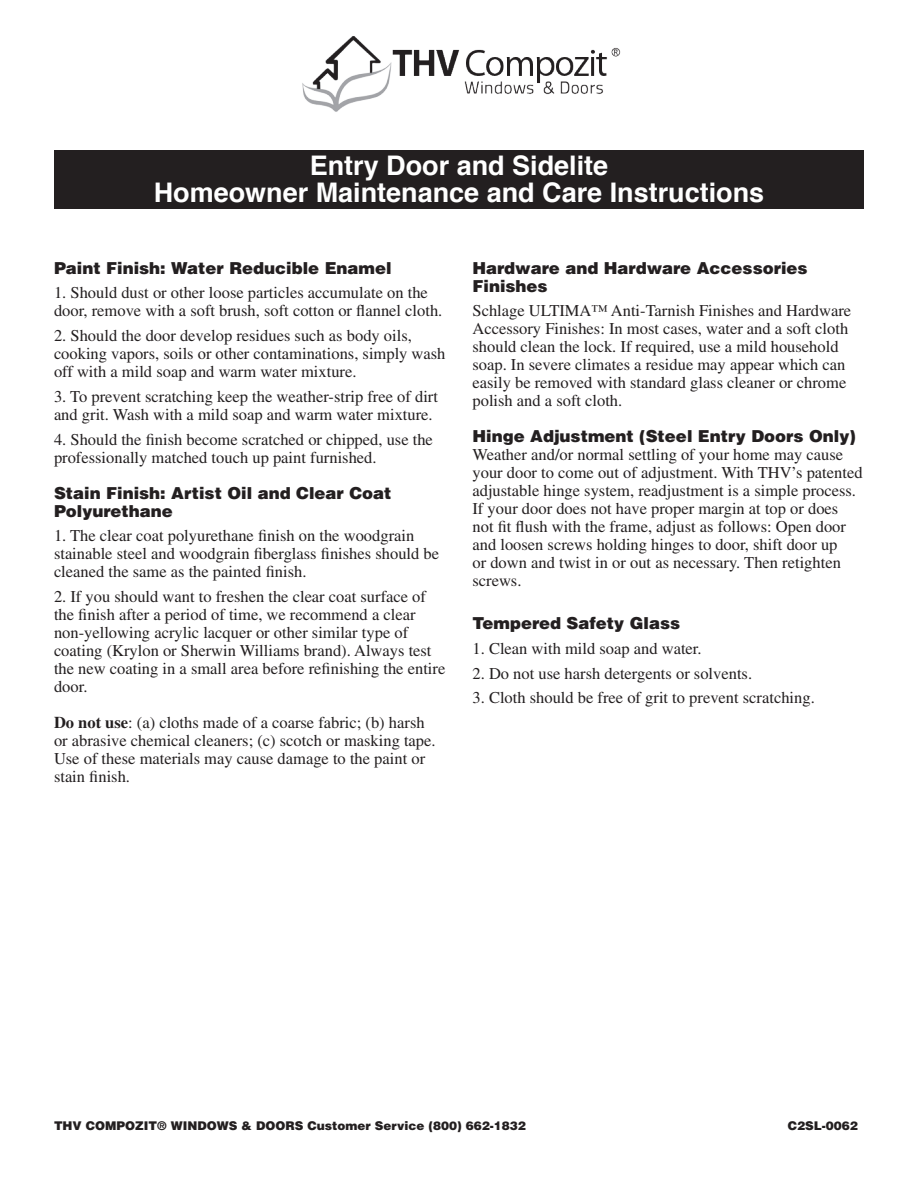
<style>
.page{position:relative;width:918px;height:1188px;background:#fff}
.page>*{position:absolute;margin:0;border:0;box-sizing:border-box;transform-origin:0 0}
.t1{font:700 27px "Helvetica";color:#fff}
.t2{font:16.5px/18px "Times";color:#231f20}
.t3{font:900 16.5px/18px "Helvetica";color:#231f20}
.t4{font:900 12px "Helvetica";color:#231f20}
.s1{font-weight:700}
</style>
<div class="page">
<img style="left:302px;top:36px;width:319px;height:76px">
<div style="left:54px;top:150px;width:810px;height:58px;background:#231f20"></div>
<p class="t1" style="left:310px;top:143px;width:300px">Entry Door and Sidelite</p>
<p class="t1" style="left:154px;top:170px;width:612px">Homeowner Maintenance and Care Instructions</p>
<p class="t3" style="left:54px;top:258px;width:339px">Paint Finish: Water Reducible Enamel</p>
<p class="t2" style="left:54px;top:284px;width:390px">1. Should dust or other loose particles accumulate on the door, remove with a soft brush, soft cotton or flannel cloth.</p>
<p class="t2" style="left:54px;top:327px;width:393px">2. Should the door develop residues such as body oils, cooking vapors, soils or other contaminations, simply wash off with a mild soap and warm water mixture.</p>
<p class="t2" style="left:54px;top:387px;width:386px">3. To prevent scratching keep the weather-strip free of dirt and grit. Wash with a mild soap and warm water mixture.</p>
<p class="t2" style="left:54px;top:430px;width:380px">4. Should the finish become scratched or chipped, use the professionally matched touch up paint furnished.</p>
<p class="t3" style="left:54px;top:483px;width:339px">Stain Finish: Artist Oil and Clear Coat<br>Polyurethane</p>
<p class="t2" style="left:54px;top:527px;width:387px">1. The clear coat polyurethane finish on the woodgrain stainable steel and woodgrain fiberglass finishes should be cleaned the same as the painted finish.</p>
<p class="t2" style="left:54px;top:588px;width:393px">2. If you should want to freshen the clear coat surface of the finish after a period of time, we recommend a clear non-yellowing acrylic lacquer or other similar type of coating (Krylon or Sherwin Williams brand). Always test the new coating in a small area before refinishing the entire door.</p>
<p class="t2" style="left:54px;top:714px;width:383px"><span class="s1">Do not use</span>: (a) cloths made of a coarse fabric; (b) harsh or abrasive chemical cleaners; (c) scotch or masking tape.<br>Use of these materials may cause damage to the paint or stain finish.</p>
<p class="t3" style="left:472px;top:258px;width:337px">Hardware and Hardware Accessories<br>Finishes</p>
<p class="t2" style="left:472px;top:302px;width:380px">Schlage ULTIMA™ Anti-Tarnish Finishes and Hardware Accessory Finishes: In most cases, water and a soft cloth should clean the lock. If required, use a mild household soap. In severe climates a residue may appear which can easily be removed with standard glass cleaner or chrome polish and a soft cloth.</p>
<p class="t3" style="left:472px;top:427px;width:385px">Hinge Adjustment (Steel Entry Doors Only)</p>
<p class="t2" style="left:472px;top:446px;width:392px">Weather and/or normal settling of your home may cause your door to come out of adjustment. With THV’s patented adjustable hinge system, readjustment is a simple process.<br>If your door does not have proper margin at top or does not fit flush with the frame, adjust as follows: Open door and loosen screws holding hinges to door, shift door up<br>or down and twist in or out as necessary. Then retighten screws.</p>
<p class="t3" style="left:472px;top:614px;width:209px">Tempered Safety Glass</p>
<p class="t2" style="left:472px;top:639px;width:231px">1. Clean with mild soap and water.</p>
<p class="t2" style="left:472px;top:664px;width:281px">2. Do not use harsh detergents or solvents.</p>
<p class="t2" style="left:472px;top:689px;width:344px">3. Cloth should be free of grit to prevent scratching.</p>
<p class="t4" style="left:54px;top:1118px;width:473px">THV COMPOZIT® WINDOWS &amp; DOORS Customer Service (800) 662-1832</p>
<p class="t4" style="left:788px;top:1118px;width:72px">C2SL-0062</p>
</div>
